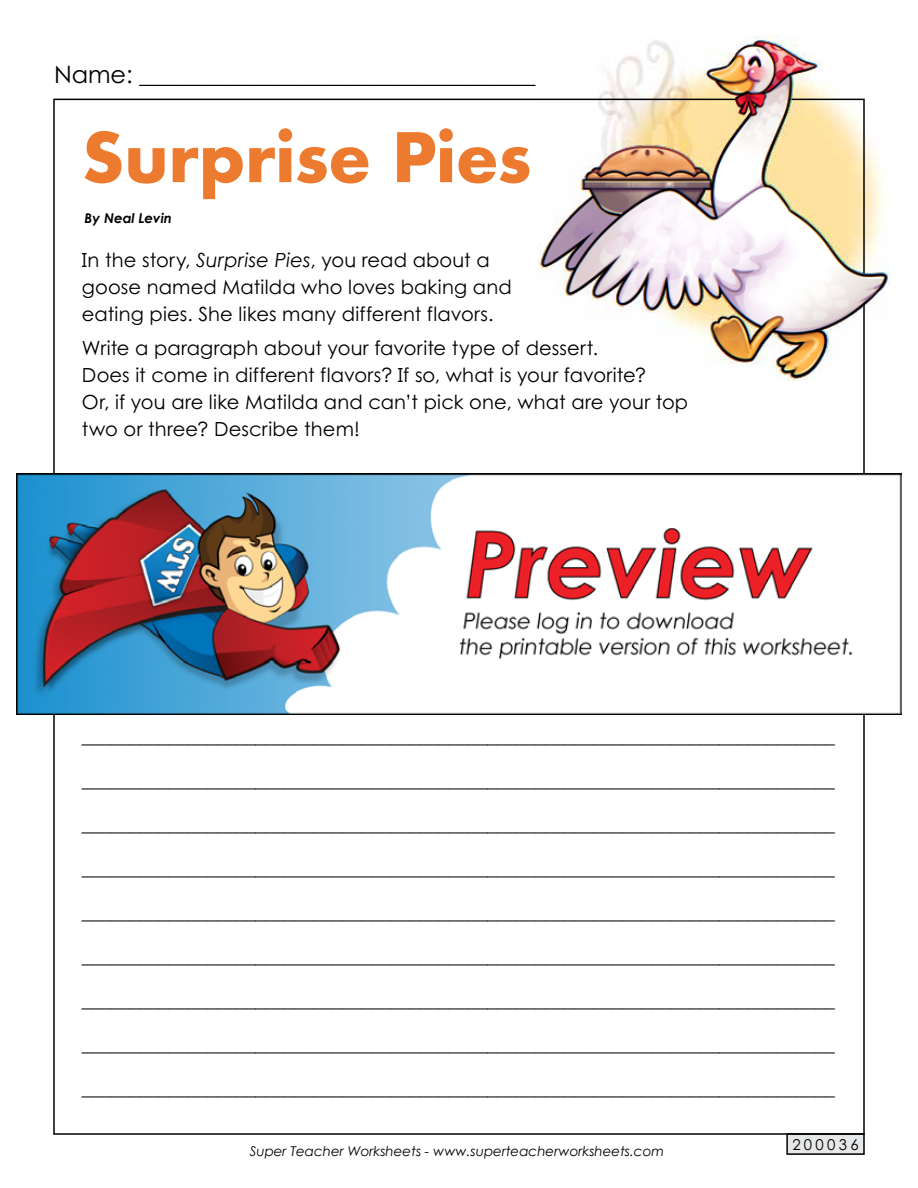
<style>
.page{position:relative;width:918px;height:1188px;background:#fff}
.page>*{position:absolute;margin:0;border:0;box-sizing:border-box;transform-origin:0 0}
.t1{font:700 75px "Aharoni";letter-spacing:-.005em;color:#ec7a2f}
.t2{font:24px "Century STW4";color:#000}
.t3{font:19.5px/27px "Century STW4";letter-spacing:.005em;color:#000}
.t4{font:15px "Century STW4";letter-spacing:.22em;color:#000}
.t5{font:italic 13.5px "Century Gothic 2";color:#000}
.t6{font:italic 700 13.5px "Century STW3";color:#000}
.s1{font-style:italic}
</style>
<div class="page">
<img style="left:538px;top:36px;width:351px;height:344px">
<div style="left:787px;top:1134px;width:77px;height:20px;background:#e6e7e8"></div>
<div style="left:786px;top:1133px;width:79px;height:22px;border:2px solid #000"></div>
<img style="left:16px;top:473px;width:886px;height:242px">
<p class="t2" style="left:54px;top:57px;width:483px">Name: _________________________________</p>
<h1 class="t1" style="left:82px;top:127px;width:451px">Surprise Pies</h1>
<p class="t6" style="left:85px;top:207px;width:89px">By Neal Levin</p>
<p class="t3" style="left:82px;top:246px;width:431px">In the story, <span class="s1">Surprise Pies</span>, you read about a goose named Matilda who loves baking and eating pies. She likes many different flavors.</p>
<p class="t3" style="left:82px;top:334px;width:608px">Write a paragraph about your favorite type of dessert.<br>Does it come in different flavors? If so, what is your favorite?<br>Or, if you are like Matilda and can’t pick one, what are your top two or three? Describe them!</p>
<p class="t3" style="left:82px;top:722px;width:754px">______________________________________________________________________________</p>
<p class="t3" style="left:82px;top:766px;width:754px">______________________________________________________________________________</p>
<p class="t3" style="left:82px;top:810px;width:754px">______________________________________________________________________________</p>
<p class="t3" style="left:82px;top:854px;width:754px">______________________________________________________________________________</p>
<p class="t3" style="left:82px;top:898px;width:754px">______________________________________________________________________________</p>
<p class="t3" style="left:82px;top:942px;width:754px">______________________________________________________________________________</p>
<p class="t3" style="left:82px;top:986px;width:754px">______________________________________________________________________________</p>
<p class="t3" style="left:82px;top:1030px;width:754px">______________________________________________________________________________</p>
<p class="t3" style="left:82px;top:1074px;width:754px">______________________________________________________________________________</p>
<p class="t5" style="left:250px;top:1142px;width:416px">Super Teacher Worksheets - www.superteacherworksheets.com</p>
<p class="t4" style="left:792px;top:1134px;width:68px">200036</p>
</div>
